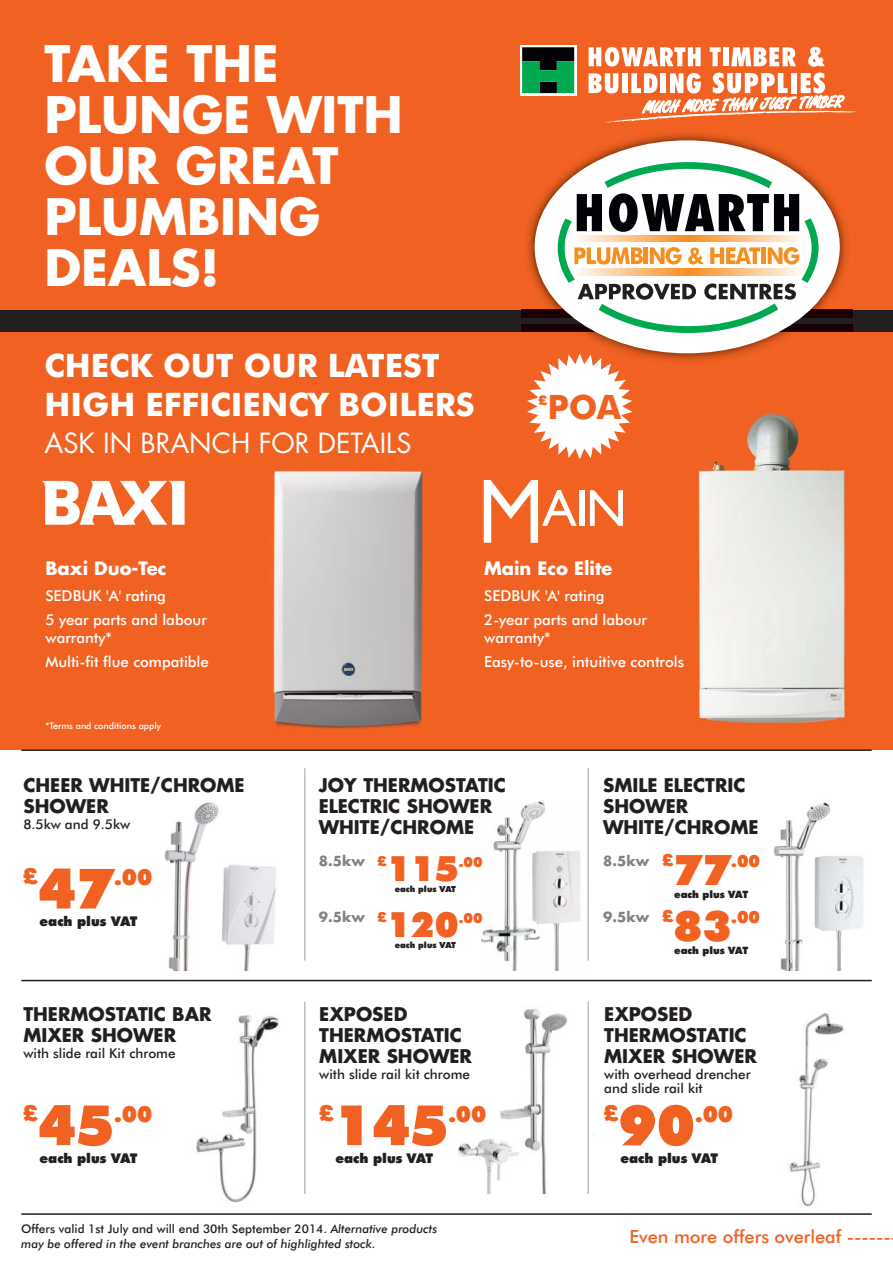
<style>
.page{position:relative;width:893px;height:1263px;background:#fff}
.page>*{position:absolute;margin:0;border:0;box-sizing:border-box;transform-origin:0 0}
.t1{font:900 55.95px "Futura BT";color:#f16222}
.t2{font:700 48.9px/51px "Futura";color:#fff}
.t3{font:900 42.3px "Futura BT";color:#f16222}
.t4{font:900 35.1px "Futura BT";color:#f16222}
.t5{font:700 33.6px "Futura BT";color:#f16222}
.t6{font:700 32.4px/38.8px "Futura BT";color:#fff}
.t7{font:27px "Futura";color:#fff}
.t8{font:900 22.35px "Futura BT";color:#f16222}
.t9{font:700 18.3px/21px "Futura";color:#231f20}
.t10{font:500 18.15px "Futura BT";color:#f16222}
.t11{font:700 18px "Futura";color:#fff}
.t12{font:900 16.95px "Futura BT";color:#f16222}
.t13{font:500 15px/24px "Futura BT";color:#fff}
.t14{font:900 13.95px "Futura BT";color:#f16222}
.t15{font:500 13.5px/13.5px "Futura BT";color:#231f20}
.t16{font:700 13.5px "Futura";color:#808285}
.t17{font:900 13.5px "Futura BT";color:#f16222}
.t18{font:900 13.35px "Futura BT";color:#231f20}
.t19{font:italic 500 12px/15px "Futura BT";color:#231f20}
.t20{font:900 10.2px "Futura BT";color:#231f20}
.t21{font:500 9px "Futura BT";color:#fff}
.t22{font:900 8.4px "Futura BT";color:#231f20}
.s1{font-style:normal}
</style>
<div class="page">
<img style="left:196px;top:1005px;width:110px;height:198px">
<img style="left:458px;top:1008px;width:110px;height:185px">
<img style="left:789px;top:1013px;width:55px;height:193px">
<img style="left:482px;top:801px;width:98px;height:169px">
<img style="left:773px;top:802px;width:91px;height:168px">
<img style="left:164px;top:802px;width:112px;height:168px">
<div style="left:0;top:323px;width:893px;height:427px;background:#f16222"></div>
<img style="left:698px;top:412px;width:149px;height:311px">
<div style="left:0;top:0;width:893px;height:319px;background:#f16222"></div>
<div style="left:0;top:310px;width:893px;height:21px;background:#231f20"></div>
<hr style="left:21px;top:749px;width:851px;height:2px;background:#231f20">
<hr style="left:21px;top:1213px;width:851px;height:2px;background:#231f20">
<hr style="left:304px;top:768px;width:1px;height:193px;background:#bcbec0">
<hr style="left:587px;top:768px;width:2px;height:193px;background:#bcbec0">
<img style="left:521px;top:133px;width:332px;height:228px">
<div style="left:535px;top:140px;width:305px;height:213px;background:#fff;border-radius:50%"></div>
<svg style="left:554px;top:159px;width:268px;height:177px"></svg>
<svg style="left:589px;top:47px;width:112px;height:20px"></svg>
<svg style="left:808px;top:47px;width:17px;height:20px"></svg>
<svg style="left:710px;top:47px;width:11px;height:19px"></svg>
<div style="left:723px;top:47px;width:5px;height:19px;background:#fff"></div>
<svg style="left:731px;top:47px;width:65px;height:19px"></svg>
<svg style="left:589px;top:73px;width:267px;height:50px"></svg>
<svg style="left:520px;top:45px;width:56px;height:51px"></svg>
<svg style="left:522px;top:47px;width:52px;height:46px;background:#046031"></svg>
<hr style="left:21px;top:980px;width:851px;height:1px;background:#231f20">
<hr style="left:304px;top:1001px;width:1px;height:193px;background:#bcbec0">
<hr style="left:587px;top:1001px;width:2px;height:193px;background:#bcbec0">
<img style="left:268px;top:470px;width:159px;height:259px">
<svg style="left:41px;top:481px;width:144px;height:44px"></svg>
<svg style="left:484px;top:481px;width:93px;height:62px"></svg>
<div style="left:579px;top:490px;width:5px;height:36px;background:#fff"></div>
<svg style="left:590px;top:490px;width:33px;height:36px"></svg>
<svg style="left:527px;top:353px;width:105px;height:106px"></svg>
<div style="left:743px;top:1200px;width:53px;height:7px;background:#fff"></div>
<h2 class="t2" style="left:45px;top:42px;width:360px">TAKE THE<br>PLUNGE WITH<br>OUR GREAT<br>PLUMBING<br>DEALS!</h2>
<h3 class="t6" style="left:45px;top:348px;width:431px">CHECK OUT OUR LATEST<br>HIGH EFFICIENCY BOILERS</h3>
<h3 class="t7" style="left:45px;top:431px;width:368px">ASK IN BRANCH FOR DETAILS</h3>
<p class="t17" style="left:538px;top:393px;width:11px">£</p>
<h3 class="t5" style="left:547px;top:391px;width:75px">POA</h3>
<p class="t11" style="left:45px;top:560px;width:123px">Baxi Duo-Tec</p>
<p class="t13" style="left:45px;top:585px;width:163px">SEDBUK 'A' rating<br>5 year parts and labour</p>
<p class="t13" style="left:45px;top:627px;width:165px">warranty*<br>Multi-fit flue compatible</p>
<p class="t21" style="left:45px;top:722px;width:117px">*Terms and conditions apply</p>
<p class="t11" style="left:484px;top:560px;width:130px">Main Eco Elite</p>
<p class="t13" style="left:484px;top:585px;width:164px">SEDBUK 'A' rating<br>2-year parts and labour</p>
<p class="t13" style="left:484px;top:627px;width:202px">warranty*<br>Easy-to-use, intuitive controls</p>
<p class="t9" style="left:23px;top:776px;width:223px">CHEER WHITE/CHROME<br>SHOWER</p>
<p class="t15" style="left:23px;top:819px;width:108px">8.5kw and 9.5kw</p>
<p class="t8" style="left:22px;top:865px;width:17px">£</p>
<h1 class="t1" style="left:38px;top:861px;width:78px">47</h1>
<p class="t8" style="left:114px;top:866px;width:40px">.00</p>
<p class="t18" style="left:40px;top:915px;width:99px">each plus VAT</p>
<p class="t9" style="left:23px;top:1005px;width:190px">THERMOSTATIC BAR<br>MIXER SHOWER</p>
<p class="t15" style="left:23px;top:1048px;width:154px">with slide rail Kit chrome</p>
<p class="t8" style="left:22px;top:1102px;width:17px">£</p>
<h1 class="t1" style="left:38px;top:1098px;width:78px">45</h1>
<p class="t8" style="left:114px;top:1103px;width:40px">.00</p>
<p class="t18" style="left:40px;top:1151px;width:99px">each plus VAT</p>
<p class="t9" style="left:319px;top:776px;width:189px">JOY THERMOSTATIC<br>ELECTRIC SHOWER<br>WHITE/CHROME</p>
<p class="t9" style="left:603px;top:776px;width:157px">SMILE ELECTRIC<br>SHOWER<br>WHITE/CHROME</p>
<p class="t16" style="left:319px;top:855px;width:47px">8.5kw</p>
<p class="t16" style="left:319px;top:910px;width:47px">9.5kw</p>
<p class="t14" style="left:377px;top:854px;width:11px">£</p>
<h3 class="t4" style="left:387px;top:851px;width:73px">115</h3>
<p class="t14" style="left:459px;top:855px;width:26px">.00</p>
<p class="t22" style="left:395px;top:885px;width:63px">each plus VAT</p>
<p class="t14" style="left:377px;top:910px;width:11px">£</p>
<h3 class="t4" style="left:387px;top:907px;width:73px">120</h3>
<p class="t14" style="left:459px;top:911px;width:26px">.00</p>
<p class="t22" style="left:395px;top:941px;width:63px">each plus VAT</p>
<p class="t9" style="left:319px;top:1005px;width:154px">EXPOSED<br>THERMOSTATIC<br>MIXER SHOWER</p>
<p class="t15" style="left:319px;top:1069px;width:152px">with slide rail kit chrome</p>
<p class="t8" style="left:318px;top:1102px;width:17px">£</p>
<h1 class="t1" style="left:334px;top:1098px;width:116px">145</h1>
<p class="t8" style="left:448px;top:1103px;width:40px">.00</p>
<p class="t18" style="left:335px;top:1151px;width:99px">each plus VAT</p>
<p class="t16" style="left:603px;top:855px;width:47px">8.5kw</p>
<p class="t16" style="left:603px;top:910px;width:47px">9.5kw</p>
<p class="t12" style="left:662px;top:852px;width:13px">£</p>
<h3 class="t3" style="left:673px;top:849px;width:59px">77</h3>
<p class="t12" style="left:731px;top:853px;width:30px">.00</p>
<p class="t20" style="left:674px;top:889px;width:75px">each plus VAT</p>
<p class="t12" style="left:662px;top:908px;width:13px">£</p>
<h3 class="t3" style="left:673px;top:905px;width:59px">83</h3>
<p class="t12" style="left:731px;top:909px;width:30px">.00</p>
<p class="t20" style="left:674px;top:945px;width:75px">each plus VAT</p>
<p class="t9" style="left:604px;top:1005px;width:154px">EXPOSED<br>THERMOSTATIC<br>MIXER SHOWER</p>
<p class="t15" style="left:604px;top:1069px;width:148px">with overhead drencher and slide rail kit</p>
<p class="t8" style="left:603px;top:1102px;width:17px">£</p>
<h1 class="t1" style="left:618px;top:1098px;width:78px">90</h1>
<p class="t8" style="left:695px;top:1103px;width:40px">.00</p>
<p class="t18" style="left:620px;top:1151px;width:99px">each plus VAT</p>
<p class="t19" style="left:21px;top:1221px;width:417px"><span class="s1">Offers valid 1st July and will end 30th September 2014.</span> Alternative products may be offered in the event branches are out of highlighted stock.</p>
<p class="t10" style="left:630px;top:1229px;width:263px">Even more offers overleaf ------</p>
</div>
